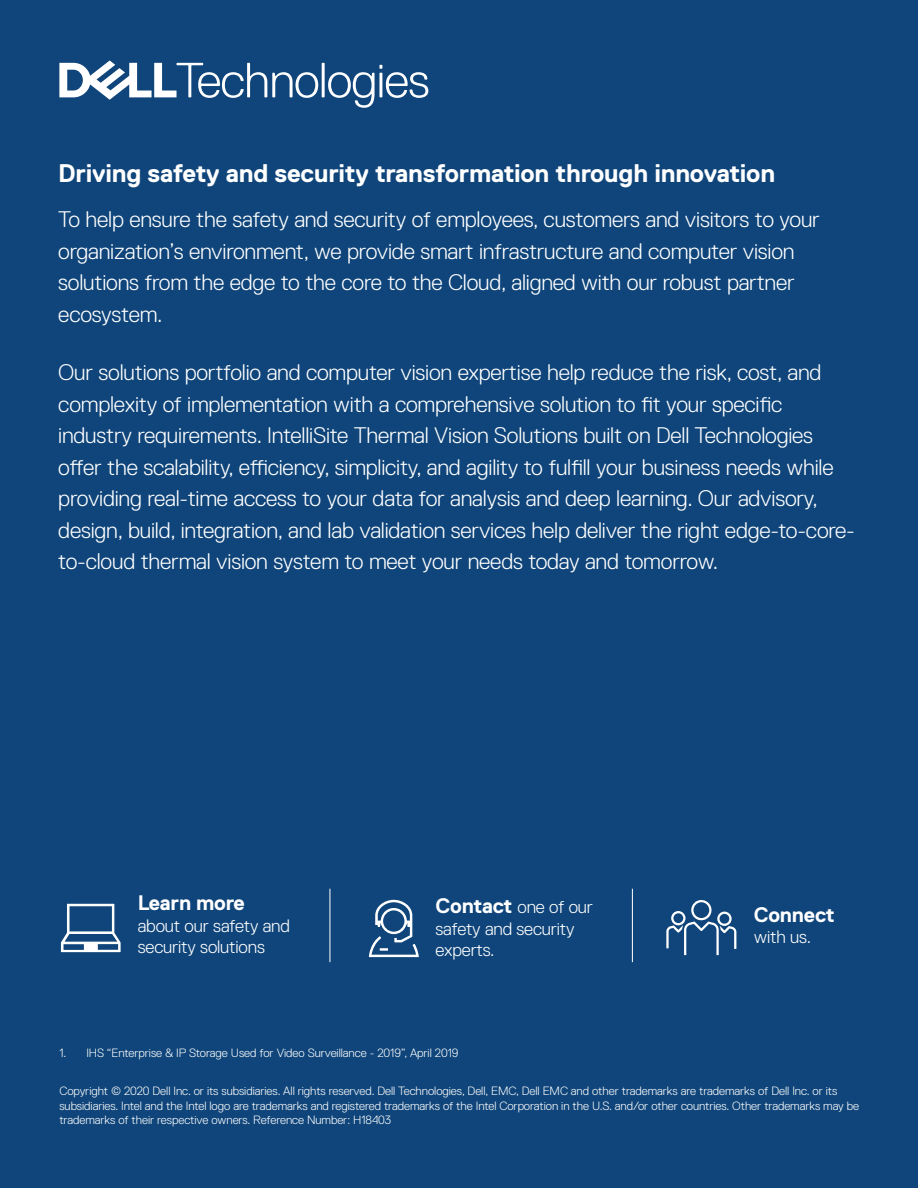
<style>
.page{position:relative;width:918px;height:1188px;background:#0f457a}
.page>*{position:absolute;margin:0;border:0;box-sizing:border-box;transform-origin:0 0}
.t1{font:700 25.5px "Dell Replica";letter-spacing:-.01em;color:#fff}
.t2{font:300 22.5px/31.5px "Dell Replica";letter-spacing:-.01em;color:#fff}
.t3{font:700 21px "Dell Replica";letter-spacing:-.01em;color:#fff}
.t4{font:300 18px/21.6px "Dell Replica";letter-spacing:-.01em;color:#fff}
.t5{font:300 12px/14.4px "Dell Replica";letter-spacing:-.005em;color:#fff}
.s1{font-weight:700;font-size:21px}
</style>
<div class="page">
<hr style="left:330px;top:889px;width:1px;height:73px;background:#fff">
<hr style="left:632px;top:889px;width:1px;height:73px;background:#fff">
<svg style="left:60px;top:903px;width:61px;height:50px"></svg>
<svg style="left:368px;top:899px;width:51px;height:59px"></svg>
<svg style="left:666px;top:900px;width:70px;height:55px"></svg>
<svg style="left:59px;top:60px;width:369px;height:48px"></svg>
<p class="t1" style="left:58px;top:159px;width:718px">Driving safety and security transformation through innovation</p>
<p class="t2" style="left:58px;top:204px;width:763px">To help ensure the safety and security of employees, customers and visitors to your organization’s environment, we provide smart infrastructure and computer vision solutions from the edge to the core to the Cloud, aligned with our robust partner ecosystem.</p>
<p class="t2" style="left:58px;top:357px;width:798px">Our solutions portfolio and computer vision expertise help reduce the risk, cost, and complexity of implementation with a comprehensive solution to fit your specific industry requirements. IntelliSite Thermal Vision Solutions built on Dell Technologies offer the scalability, efficiency, simplicity, and agility to fulfill your business needs while providing real-time access to your data for analysis and deep learning. Our advisory, design, build, integration, and lab validation services help deliver the right edge-to-core&shy;to-cloud thermal vision system to meet your needs today and tomorrow.</p>
<p class="t3" style="left:138px;top:891px;width:109px">Learn more</p>
<p class="t4" style="left:138px;top:915px;width:154px">about our safety and security solutions</p>
<p class="t4" style="left:436px;top:896px;width:159px"><span class="s1">Contact</span> one of our safety and security experts.</p>
<p class="t3" style="left:754px;top:903px;width:83px">Connect</p>
<p class="t4" style="left:754px;top:926px;width:59px">with us.</p>
<p class="t5" style="left:59px;top:1046px;width:401px">1. IHS “Enterprise &amp; IP Storage Used for Video Surveillance - 2019”, April 2019</p>
<p class="t5" style="left:59px;top:1084px;width:801px">Copyright © 2020 Dell Inc. or its subsidiaries. All rights reserved. Dell Technologies, Dell, EMC, Dell EMC and other trademarks are trademarks of Dell Inc. or its subsidiaries. Intel and the Intel logo are trademarks and registered trademarks of the Intel Corporation in the U.S. and/or other countries. Other trademarks may be trademarks of their respective owners. Reference Number: H18403</p>
</div>
